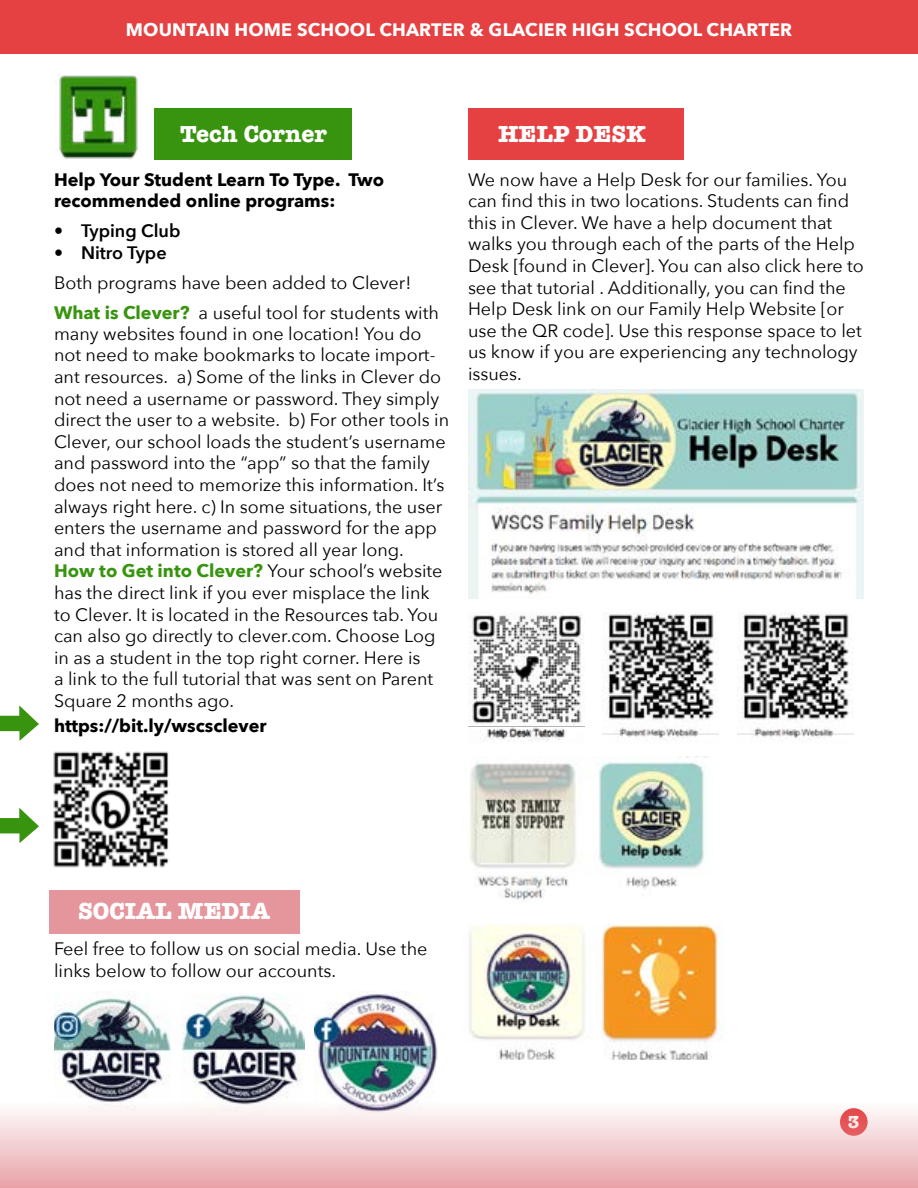
<style>
.page{position:relative;width:918px;height:1188px;background:#fff}
.page>*{position:absolute;margin:0;border:0;box-sizing:border-box;transform-origin:0 0}
.t1{font:700 24px "American Typewriter";color:#fff}
.t2{font:18px/21.6px "Avenir Next";color:#000}
.t3{font:700 18px/21.6px "Avenir Next";color:#000}
.t4{font:700 18px "Avenir Next";letter-spacing:.01em;color:#fff}
.t5{font:600 18px "Avenir Next";color:#000}
.t6{font:700 18px "American Typewriter";color:#fff}
.s1{font-weight:700;color:#38940f}
</style>
<div class="page">
<div style="left:50px;top:891px;width:250px;height:43px;background:#e5969c"></div>
<div style="left:468px;top:108px;width:216px;height:52px;background:#e64142"></div>
<svg style="left:0;top:705px;width:39px;height:36px"></svg>
<svg style="left:0;top:808px;width:39px;height:35px"></svg>
<div style="left:154px;top:108px;width:198px;height:52px;background:#38940f"></div>
<img style="left:53px;top:751px;width:116px;height:117px">
<div style="left:0;top:0;width:918px;height:54px;background:#e64142"></div>
<img style="left:468px;top:390px;width:396px;height:208px">
<img style="left:468px;top:612px;width:116px;height:130px">
<img style="left:602px;top:612px;width:117px;height:129px">
<img style="left:738px;top:612px;width:116px;height:129px">
<img style="left:469px;top:757px;width:238px;height:143px">
<img style="left:469px;top:924px;width:255px;height:135px">
<img style="left:54px;top:997px;width:117px;height:105px">
<img style="left:181px;top:994px;width:123px;height:108px">
<img style="left:314px;top:992px;width:124px;height:110px">
<div style="left:0;top:1102px;width:918px;height:86px;background:linear-gradient(to bottom,#fcf8f8,#e9a5aa)"></div>
<img style="left:58px;top:75px;width:80px;height:84px">
<p class="t4" style="left:126px;top:14px;width:668px">MOUNTAIN HOME SCHOOL CHARTER &amp; GLACIER HIGH SCHOOL CHARTER</p>
<h1 class="t1" style="left:180px;top:114px;width:148px">Tech Corner</h1>
<p class="t3" style="left:54px;top:168px;width:332px">Help Your Student Learn To Type. Two recommended online programs:</p>
<p class="t5" style="left:54px;top:215px;width:128px">• Typing Club</p>
<p class="t5" style="left:54px;top:237px;width:114px">• Nitro Type</p>
<p class="t2" style="left:54px;top:267px;width:386px;line-height:30px">Both programs have been added to Clever!<br><span class="s1">What is Clever?</span> a useful tool for students with</p>
<p class="t2" style="left:54px;top:322px;width:397px">many websites found in one location! You do not need to make bookmarks to locate import&shy;ant resources. a) Some of the links in Clever do not need a username or password. They simply direct the user to a website. b) For other tools in Clever, our school loads the student’s username and password into the “app” so that the family does not need to memorize this information. It’s always right here. c) In some situations, the user enters the username and password for the app and that information is stored all year long.<br><span class="s1">How to Get into Clever?</span> Your school’s website has the direct link if you ever misplace the link to Clever. It is located in the Resources tab. You can also go directly to clever.com. Choose Log in as a student in the top right corner. Here is<br>a link to the full tutorial that was sent on Parent Square 2 months ago.</p>
<p class="t3" style="left:54px;top:715px;width:214px">https://bit.ly/wscsclever</p>
<h1 class="t1" style="left:498px;top:114px;width:149px">HELP DESK</h1>
<p class="t2" style="left:468px;top:168px;width:397px">We now have a Help Desk for our families. You can find this in two locations. Students can find this in Clever. We have a help document that walks you through each of the parts of the Help Desk [found in Clever]. You can also click here to see that tutorial . Additionally, you can find the Help Desk link on our Family Help Website [or use the QR code]. Use this response space to let us know if you are experiencing any technology issues.</p>
<h1 class="t1" style="left:78px;top:890px;width:194px">SOCIAL MEDIA</h1>
<p class="t2" style="left:54px;top:937px;width:375px">Feel free to follow us on social media. Use the links below to follow our accounts.</p>
<p class="t6" style="left:848px;top:1106px;width:13px">3</p>
</div>
